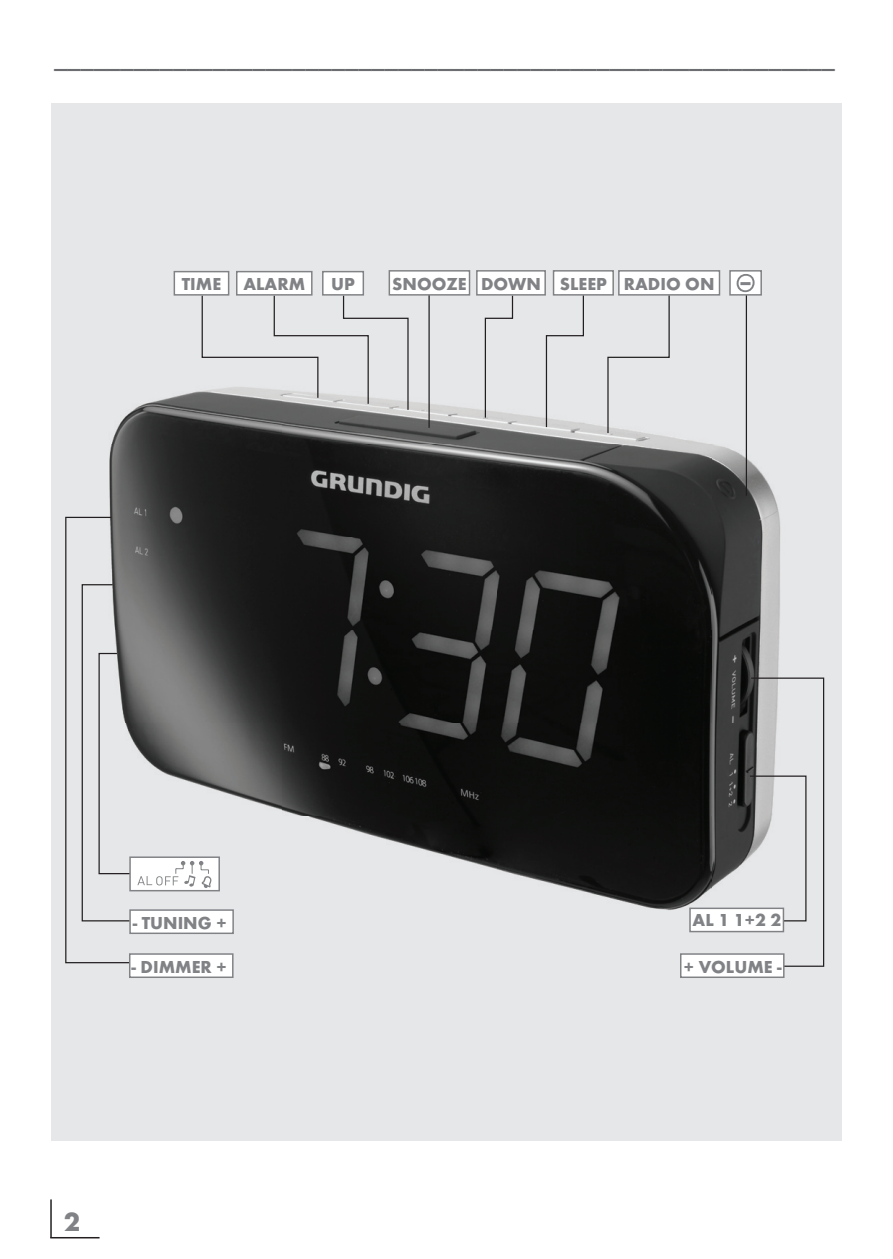
<style>
.page{position:relative;width:893px;height:1259px;background:#fff}
.page>*{position:absolute;margin:0;border:0;box-sizing:border-box;transform-origin:0 0}
.t1{font:700 27px "Futura";color:#6c6d70}
.t2{font:700 24px "Futura";color:#808285}
.t3{font:700 18px "Futura TOT";color:#808285}
</style>
<div class="page">
<hr style="left:50px;top:1199px;width:2px;height:38px;background:#231f20">
<hr style="left:50px;top:1237px;width:50px;height:1px;background:#231f20">
<div style="left:51px;top:103px;width:791px;height:1038px;background:#e6e7e9"></div>
<img style="left:109px;top:351px;width:672px;height:559px">
<hr style="left:428px;top:295px;width:2px;height:133px;background:#231f20">
<div style="left:389px;top:270px;width:81px;height:26px;background:#fff;border:1px solid #808285"></div>
<hr style="left:746px;top:295px;width:1px;height:201px;background:#231f20">
<div style="left:729px;top:270px;width:33px;height:26px;background:#fff;border:1px solid #808285"></div>
<svg style="left:737px;top:274px;width:18px;height:18px"></svg>
<div style="left:618px;top:270px;width:102px;height:26px;background:#fff;border:1px solid #808285"></div>
<div style="left:553px;top:270px;width:61px;height:26px;background:#fff;border:1px solid #808285"></div>
<svg style="left:484px;top:296px;width:30px;height:123px"></svg>
<div style="left:322px;top:271px;width:42px;height:25px;background:#fff;border:1px solid #808285"></div>
<svg style="left:545px;top:294px;width:40px;height:134px"></svg>
<div style="left:236px;top:271px;width:77px;height:25px;background:#fff;border:1px solid #808285"></div>
<svg style="left:201px;top:294px;width:208px;height:117px"></svg>
<svg style="left:607px;top:294px;width:63px;height:140px"></svg>
<div style="left:174px;top:271px;width:55px;height:25px;background:#fff;border:1px solid #808285"></div>
<div style="left:476px;top:270px;width:70px;height:26px;background:#fff;border:1px solid #808285"></div>
<svg style="left:749px;top:677px;width:76px;height:290px"></svg>
<div style="left:689px;top:907px;width:95px;height:25px;background:#fff;border:1px solid #808285"></div>
<div style="left:680px;top:953px;width:104px;height:25px;background:#fff;border:1px solid #808285"></div>
<div style="left:129px;top:953px;width:105px;height:25px;background:#fff;border:1px solid #808285"></div>
<div style="left:129px;top:909px;width:105px;height:25px;background:#fff;border:1px solid #808285"></div>
<div style="left:129px;top:856px;width:91px;height:35px;background:#fff;border:1px solid #808285"></div>
<svg style="left:65px;top:516px;width:147px;height:448px"></svg>
<h1 class="t1" style="left:54px;top:37px;width:782px">___________________________________________________________</h1>
<p class="t3" style="left:182px;top:272px;width:125px">TIME ALARM</p>
<p class="t3" style="left:331px;top:272px;width:25px">UP</p>
<p class="t3" style="left:392px;top:272px;width:324px">SNOOZE DOWN SLEEP RADIO ON</p>
<p class="t3" style="left:133px;top:911px;width:96px">- TUNING +</p>
<p class="t3" style="left:693px;top:908px;width:90px">AL 1 1+2 2</p>
<p class="t3" style="left:132px;top:955px;width:97px">- DIMMER +</p>
<p class="t3" style="left:683px;top:955px;width:100px">+ VOLUME -</p>
<h2 class="t2" style="left:64px;top:1205px;width:18px">2</h2>
</div>
